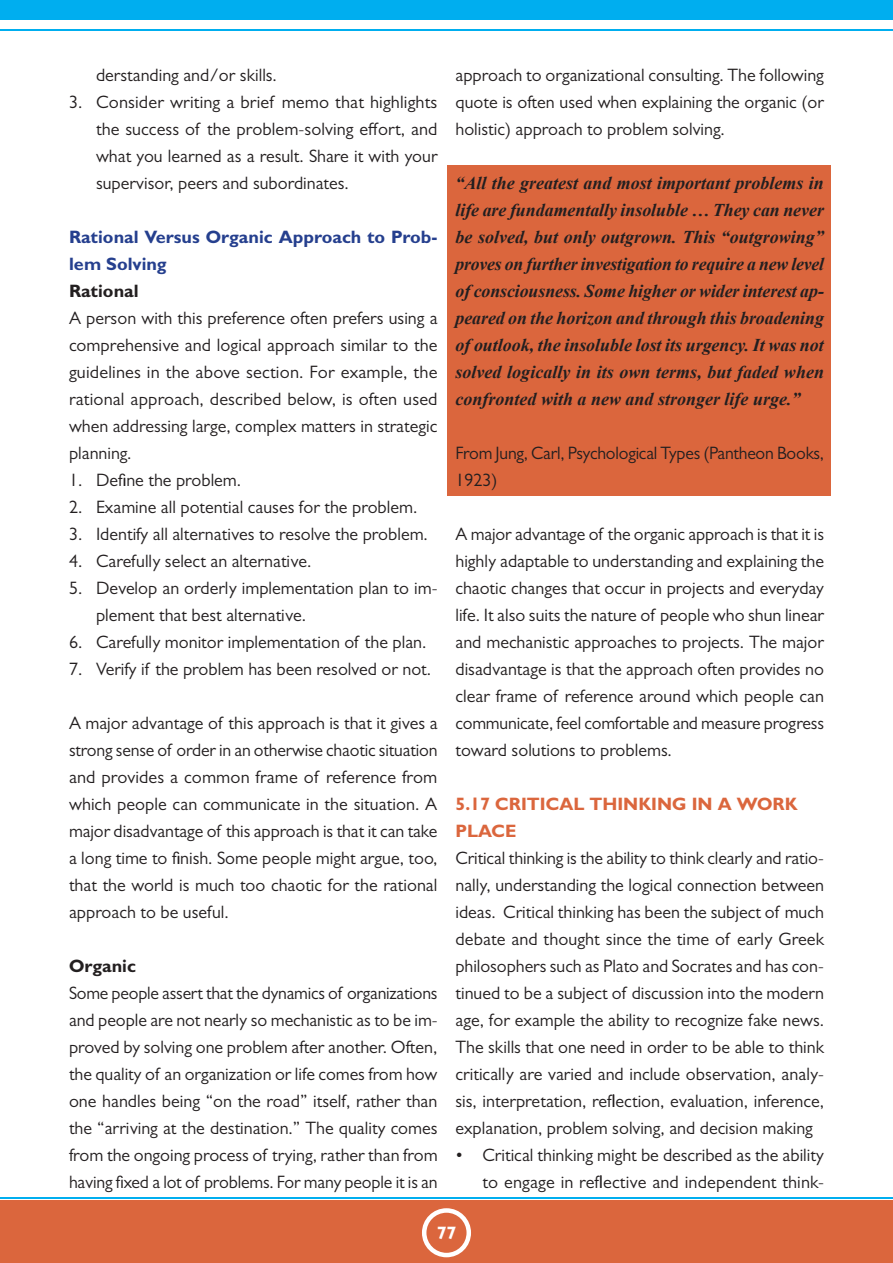
<style>
.page{position:relative;width:893px;height:1263px;background:#fff}
.page>*{position:absolute;margin:0;border:0;box-sizing:border-box;transform-origin:0 0}
.Paragraph_text{font:18px/27px "Gill Sans";color:#231f20;text-align:justify}
.Paragraph_text-2{font:italic 700 18px/27px "Times New Roman";color:#231f20;text-align:justify}
.Paragraph_text-3{font:700 18px/27px "Gill Sans";color:#253f8e}
.t1{font:700 18px/27px "Gill Sans";color:#db663d}
.Paragraph_text-4{font:700 18px "Gill Sans";color:#231f20}
.t2{font:700 18px "Gill Sans";color:#fff}
</style>
<div class="page">
<div style="left:0;top:1200px;width:893px;height:63px;background:#db663d"></div>
<div style="left:422px;top:1208px;width:49px;height:49px;border:4px solid #fff;border-radius:50%"></div>
<div style="left:0;top:0;width:893px;height:20px;background:#00aeef"></div>
<hr style="left:0;top:1197px;width:893px;height:2px;background:#00aeef">
<hr style="left:0;top:29px;width:893px;height:2px;background:#00aeef">
<div style="left:447px;top:166px;width:384px;height:330px;background:#db663d"></div>
<p class="Paragraph_text" style="left:96px;top:62px;width:182px">derstanding and/or skills.</p>
<p class="Paragraph_text" style="left:96px;top:89px;width:343px;text-indent:-27px">3. Consider writing a brief memo that highlights the success of the problem-solving effort, and what you learned as a result. Share it with your supervisor, peers and subordinates.</p>
<p class="Paragraph_text-3" style="left:69px;top:223px;width:370px">Rational Versus Organic Approach to Prob&shy;lem Solving</p>
<p class="Paragraph_text-4" style="left:69px;top:280px;width:71px">Rational</p>
<p class="Paragraph_text" style="left:69px;top:305px;width:370px">A person with this preference often prefers using a comprehensive and logical approach similar to the guidelines in the above section. For example, the rational approach, described below, is often used when addressing large, complex matters in strategic planning.</p>
<p class="Paragraph_text" style="left:69px;top:467px;width:174px">1. Define the problem.</p>
<p class="Paragraph_text" style="left:69px;top:494px;width:350px">2. Examine all potential causes for the problem.</p>
<p class="Paragraph_text" style="left:69px;top:521px;width:360px">3. Identify all alternatives to resolve the problem.</p>
<p class="Paragraph_text" style="left:69px;top:548px;width:244px">4. Carefully select an alternative.</p>
<p class="Paragraph_text" style="left:96px;top:575px;width:343px;text-indent:-27px">5. Develop an orderly implementation plan to im&shy;plement that best alternative.</p>
<p class="Paragraph_text" style="left:69px;top:629px;width:359px">6. Carefully monitor implementation of the plan.</p>
<p class="Paragraph_text" style="left:69px;top:656px;width:364px">7. Verify if the problem has been resolved or not.</p>
<p class="Paragraph_text" style="left:69px;top:710px;width:370px">A major advantage of this approach is that it gives a strong sense of order in an otherwise chaotic situation and provides a common frame of reference from which people can communicate in the situation. A major disadvantage of this approach is that it can take a long time to finish. Some people might argue, too, that the world is much too chaotic for the rational approach to be useful.</p>
<p class="Paragraph_text-4" style="left:69px;top:955px;width:69px">Organic</p>
<p class="Paragraph_text" style="left:69px;top:980px;width:370px">Some people assert that the dynamics of organizations and people are not nearly so mechanistic as to be im&shy;proved by solving one problem after another. Often, the quality of an organization or life comes from how one handles being “on the road” itself, rather than the “arriving at the destination.” The quality comes from the ongoing process of trying, rather than from having fixed a lot of problems. For many people it is an</p>
<p class="Paragraph_text" style="left:455px;top:62px;width:370px">approach to organizational consulting. The following quote is often used when explaining the organic (or holistic) approach to problem solving.</p>
<p class="Paragraph_text-2" style="left:455px;top:169px;width:370px">“All the greatest and most important problems in life are fundamentally insoluble … They can never be solved, but only outgrown. This “outgrowing” proves on further investigation to require a new level of consciousness. Some higher or wider interest ap&shy;peared on the horizon and through this broadening of outlook, the insoluble lost its urgency. It was not solved logically in its own terms, but faded when confronted with a new and stronger life urge.”</p>
<p class="Paragraph_text" style="left:455px;top:440px;width:370px">From Jung, Carl, Psychological Types (Pantheon Books,<br>1923)</p>
<p class="Paragraph_text" style="left:455px;top:521px;width:370px">A major advantage of the organic approach is that it is highly adaptable to understanding and explaining the chaotic changes that occur in projects and everyday life. It also suits the nature of people who shun linear and mechanistic approaches to projects. The major disadvantage is that the approach often provides no clear frame of reference around which people can communicate, feel comfortable and measure progress toward solutions to problems.</p>
<p class="t1" style="left:455px;top:790px;width:344px">5.17 CRITICAL THINKING IN A WORK<br>PLACE</p>
<p class="Paragraph_text" style="left:455px;top:845px;width:370px">Critical thinking is the ability to think clearly and ratio&shy;nally, understanding the logical connection between ideas. Critical thinking has been the subject of much debate and thought since the time of early Greek philosophers such as Plato and Socrates and has con&shy;tinued to be a subject of discussion into the modern age, for example the ability to recognize fake news.<br>The skills that one need in order to be able to think critically are varied and include observation, analy&shy;sis, interpretation, reflection, evaluation, inference, explanation, problem solving, and decision making</p>
<p class="Paragraph_text" style="left:455px;top:1142px;width:370px;text-align:right">• Critical thinking might be described as the ability to engage in reflective and independent think-</p>
<p class="t2" style="left:437px;top:1222px;width:21px">77</p>
</div>
